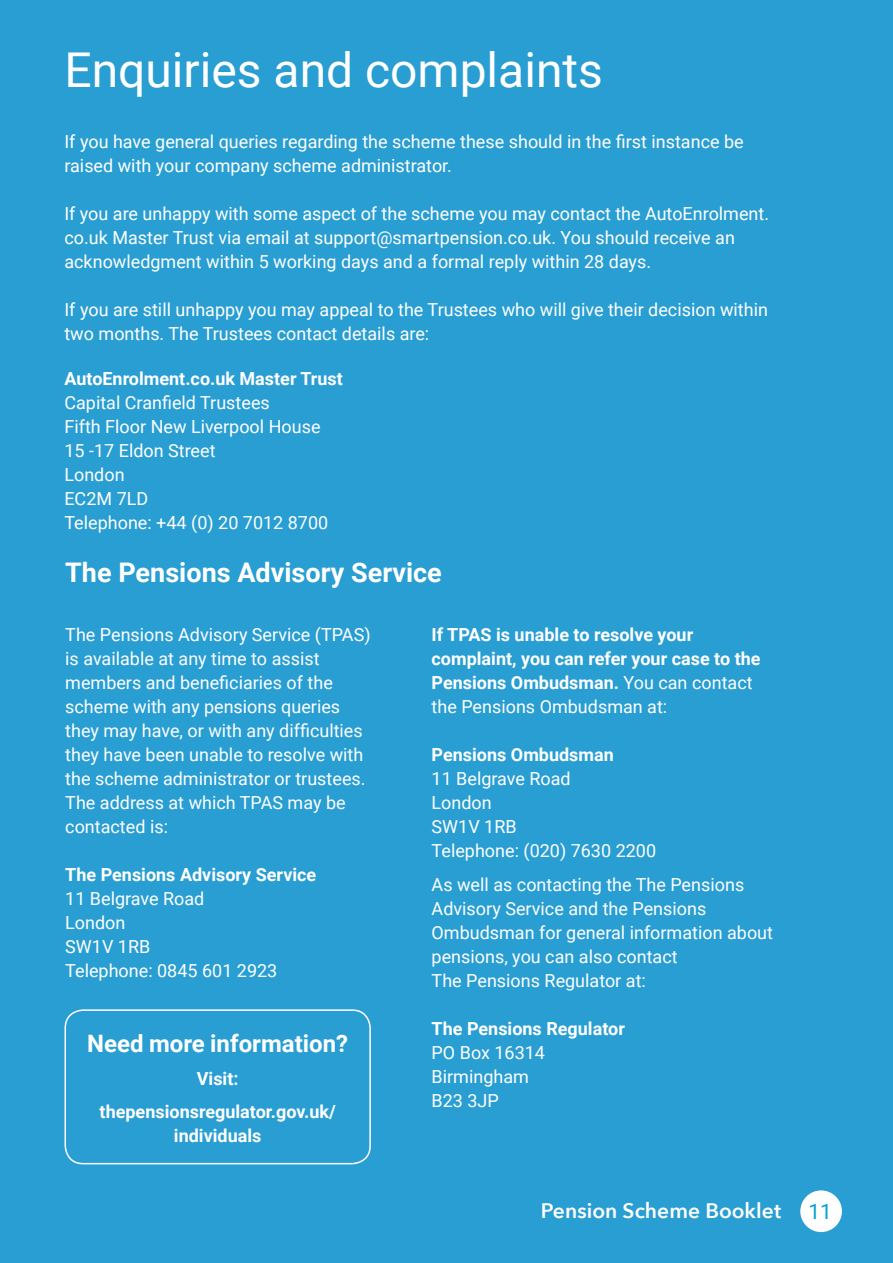
<style>
.page{position:relative;width:893px;height:1263px;background:#299ed2}
.page>*{position:absolute;margin:0;border:0;box-sizing:border-box;transform-origin:0 0}
.t1{font:48px "Roboto";color:#fff}
.t2{font:700 27px "Roboto";color:#fff}
.t3{font:700 24px "Roboto";color:#fff}
.t4{font:600 21px "Avenir Next";color:#fff}
.t5{font:21px "Roboto";color:#00a2d2}
.t6{font:18px/24px "Roboto";color:#fff}
.t7{font:700 18px/24px "Roboto";color:#fff}
.s1{font-weight:400}
</style>
<div class="page">
<div style="left:65px;top:1009px;width:306px;height:155px;border:2px solid #fff;border-radius:18px"></div>
<div style="left:800px;top:1190px;width:42px;height:42px;background:#fff;border-radius:50%"></div>
<h1 class="t1" style="left:64px;top:36px;width:540px">Enquiries and complaints</h1>
<p class="t6" style="left:64px;top:129px;width:681px">If you have general queries regarding the scheme these should in the first instance be raised with your company scheme administrator.</p>
<p class="t6" style="left:64px;top:201px;width:706px">If you are unhappy with some aspect of the scheme you may contact the AutoEnrolment. co.uk Master Trust via email at support@smartpension.co.uk. You should receive an acknowledgment within 5 working days and a formal reply within 28 days.</p>
<p class="t6" style="left:64px;top:297px;width:705px">If you are still unhappy you may appeal to the Trustees who will give their decision within two months. The Trustees contact details are:</p>
<p class="t7" style="left:64px;top:366px;width:280px">AutoEnrolment.co.uk Master Trust</p>
<p class="t6" style="left:64px;top:390px;width:265px">Capital Cranfield Trustees<br>Fifth Floor New Liverpool House<br>15 -17 Eldon Street<br>London<br>EC2M 7LD<br>Telephone: +44 (0) 20 7012 8700</p>
<h2 class="t2" style="left:65px;top:553px;width:378px">The Pensions Advisory Service</h2>
<p class="t6" style="left:65px;top:622px;width:307px">The Pensions Advisory Service (TPAS) is available at any time to assist members and beneficiaries of the scheme with any pensions queries they may have, or with any difficulties they have been unable to resolve with the scheme administrator or trustees.<br>The address at which TPAS may be contacted is:</p>
<p class="t7" style="left:65px;top:862px;width:253px">The Pensions Advisory Service</p>
<p class="t6" style="left:65px;top:886px;width:214px">11 Belgrave Road<br>London<br>SW1V 1RB<br>Telephone: 0845 601 2923</p>
<p class="t7" style="left:432px;top:622px;width:330px">If TPAS is unable to resolve your complaint, you can refer your case to the Pensions Ombudsman. <span class="s1">You can contact the Pensions Ombudsman at:</span></p>
<p class="t7" style="left:432px;top:742px;width:184px">Pensions Ombudsman</p>
<p class="t6" style="left:432px;top:766px;width:226px">11 Belgrave Road<br>London<br>SW1V 1RB<br>Telephone: (020) 7630 2200</p>
<p class="t6" style="left:432px;top:871px;width:343px">As well as contacting the The Pensions Advisory Service and the Pensions Ombudsman for general information about pensions, you can also contact<br>The Pensions Regulator at:</p>
<p class="t7" style="left:432px;top:1015px;width:195px">The Pensions Regulator</p>
<p class="t6" style="left:432px;top:1039px;width:115px">PO Box 16314<br>Birmingham<br>B23 3JP</p>
<h3 class="t3" style="left:87px;top:1026px;width:262px">Need more information?</h3>
<p class="t7" style="left:100px;top:1061px;width:238px;line-height:33px;text-align:center">Visit: thepensionsregulator.gov.uk/</p>
<p class="t7" style="left:174px;top:1122px;width:89px">individuals</p>
<p class="t4" style="left:541px;top:1193px;width:242px">Pension Scheme Booklet</p>
<p class="t5" style="left:808px;top:1197px;width:25px">11</p>
</div>
